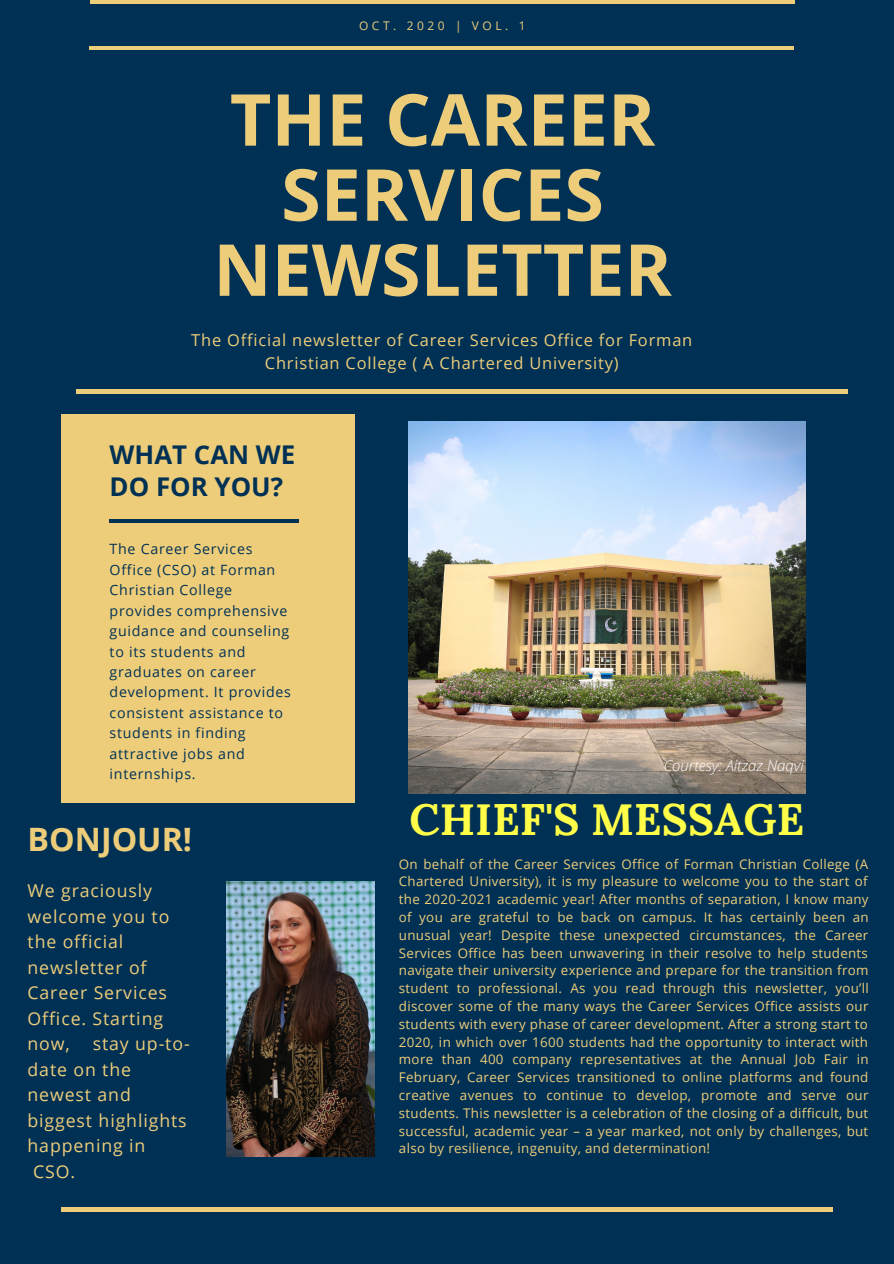
<style>
.page{position:relative;width:894px;height:1264px;background:#fff}
.page>*{position:absolute;margin:0;border:0;box-sizing:border-box;transform-origin:0 0}
.t1{font:700 71.7px/75px "Open Sans";color:#eecd7a;text-align:center}
.t2{font:700 43.95px "Lora";color:#fffd47}
.t3{font:700 32.25px "Open Sans";color:#eecd7a}
.t4{font:700 25.8px/32px "Open Sans";color:#003155}
.t5{font:17.7px/25.5px "Open Sans";letter-spacing:.05em;color:#eecd7a}
.t6{font:16.35px/23.7px "Open Sans";letter-spacing:.05em;color:#eecd7a;text-align:center}
.t7{font:italic 300 15px "Open Sans";color:#fff}
.t8{font:14.25px/20.4px "Open Sans";letter-spacing:.05em;color:#003155}
.t9{font:13.35px/17.9px "Open Sans";letter-spacing:.025em;color:#eecd7a;text-align:justify}
.t10{font:12px "Open Sans";letter-spacing:.3em;color:#eecd7a}
</style>
<div class="page">
<div style="left:0;top:0;width:893px;height:1263px;background:#003155"></div>
<hr style="left:76px;top:390px;width:771px;height:3px;background:#eecd7a">
<hr style="left:61px;top:1207px;width:771px;height:3px;background:#eecd7a">
<hr style="left:90px;top:0;width:704px;height:3px;background:#eecd7a">
<hr style="left:89px;top:46px;width:704px;height:3px;background:#eecd7a">
<img style="left:409px;top:422px;width:396px;height:371px">
<div style="left:61px;top:414px;width:293px;height:388px;background:#eecd7a"></div>
<hr style="left:110px;top:520px;width:189px;height:2px;background:#003155">
<img style="left:226px;top:881px;width:148px;height:275px">
<p class="t10" style="left:359px;top:17px;width:168px">OCT. 2020 | VOL. 1</p>
<h1 class="t1" style="left:213px;top:80px;width:460px">THE CAREER<br>SERVICES<br>NEWSLETTER</h1>
<p class="t6" style="left:191px;top:327px;width:502px">The Official newsletter of Career Services Office for Forman<br>Christian College ( A Chartered University)</p>
<h3 class="t4" style="left:110px;top:438px;width:187px">WHAT CAN WE<br>DO FOR YOU?</h3>
<p class="t8" style="left:110px;top:538px;width:183px">The Career Services<br>Office (CSO) at Forman<br>Christian College provides comprehensive guidance and counseling to its students and graduates on career development. It provides consistent assistance to students in finding attractive jobs and internships.</p>
<h3 class="t3" style="left:28px;top:816px;width:166px">BONJOUR!</h3>
<h3 class="t5" style="left:28px;top:877px;width:143px">We graciously welcome you to the official newsletter of<br>Career Services<br>Office. Starting now,</h3>
<h3 class="t5" style="left:93px;top:1030px;width:98px">stay up-to-</h3>
<h3 class="t5" style="left:28px;top:1055px;width:105px">date on the</h3>
<h3 class="t5" style="left:28px;top:1081px;width:105px">newest and</h3>
<h3 class="t5" style="left:28px;top:1106px;width:161px">biggest highlights</h3>
<h3 class="t5" style="left:28px;top:1132px;width:119px">happening in</h3>
<h3 class="t5" style="left:33px;top:1157px;width:44px">CSO.</h3>
<p class="t7" style="left:663px;top:754px;width:142px">Courtesy: Aitzaz Naqvi</p>
<h2 class="t2" style="left:409px;top:791px;width:396px">CHIEF'S MESSAGE</h2>
<p class="t9" style="left:399px;top:854px;width:471px">On behalf of the Career Services Office of Forman Christian College (A Chartered University), it is my pleasure to welcome you to the start of the 2020-2021 academic year! After months of separation, I know many of you are grateful to be back on campus. It has certainly been an unusual year! Despite these unexpected circumstances, the Career Services Office has been unwavering in their resolve to help students navigate their university experience and prepare for the transition from student to professional. As you read through this newsletter, you’ll discover some of the many ways the Career Services Office assists our students with every phase of career development. After a strong start to 2020, in which over 1600 students had the opportunity to interact with more than 400 company representatives at the Annual Job Fair in February, Career Services transitioned to online platforms and found creative avenues to continue to develop, promote and serve our students. This newsletter is a celebration of the closing of a difficult, but successful, academic year – a year marked, not only by challenges, but also by resilience, ingenuity, and determination!</p>
</div>
